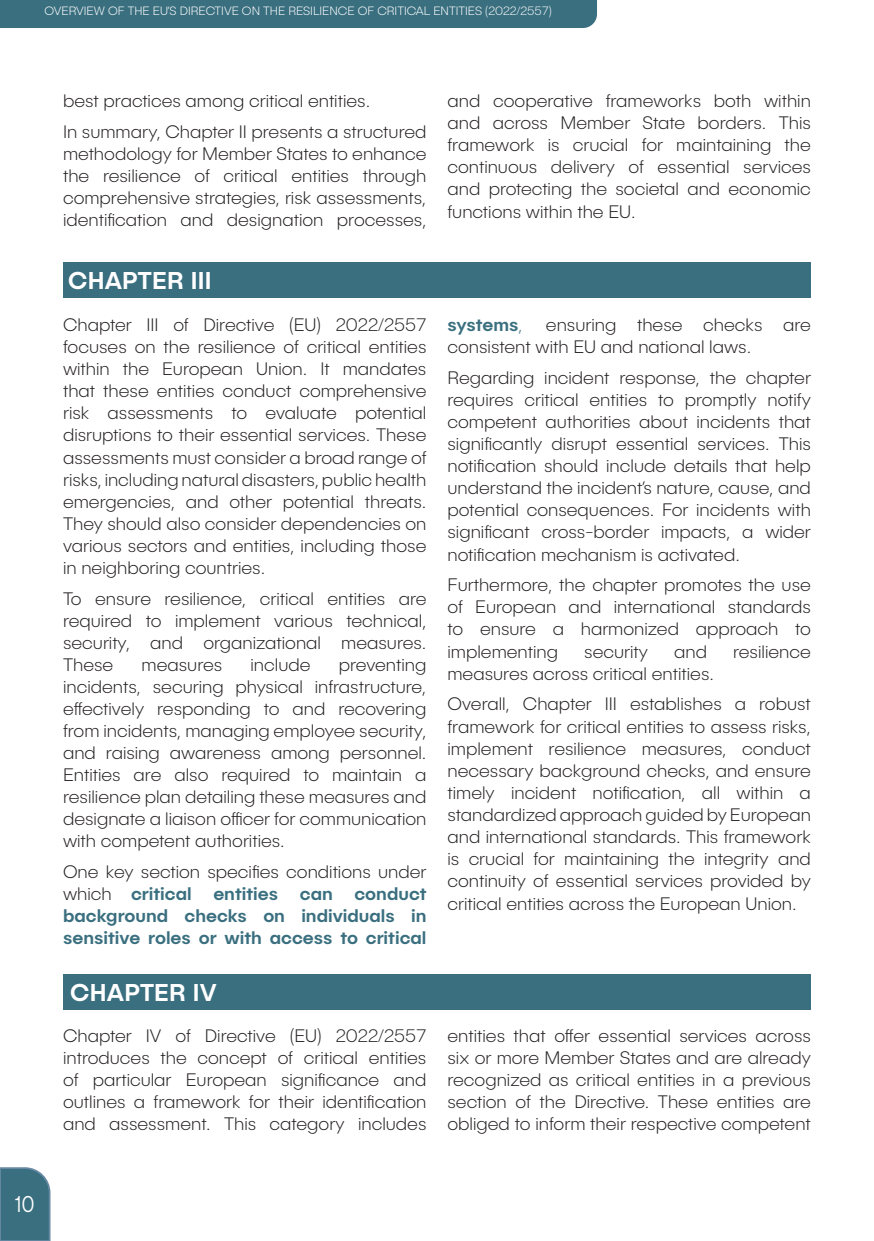
<style>
.page{position:relative;width:874px;height:1241px;background:#fff}
.page>*{position:absolute;margin:0;border:0;box-sizing:border-box;transform-origin:0 0}
.t1{font:500 24.5px "Publica Sans";letter-spacing:.01em;color:#fff}
.t2{font:300 23.1px "Publica Sans";color:#fff;scale:.83 1}
.t3{font:200 18.38px/22.1px "Publica Sans";color:#231f20;text-align:justify}
.t4{font:500 18.38px/22.1px "Publica Sans";color:#3a6f7f;text-align:justify}
.t5{font:200 12.25px "Publica Sans";color:#fff}
.s1{font-weight:200;color:#231f20}
.s2{font-weight:200}
</style>
<div class="page">
<svg style="left:0;top:1167px;width:51px;height:73px"></svg>
<div style="left:63px;top:262px;width:747px;height:35px;background:#3a6f7f"></div>
<div style="left:63px;top:974px;width:747px;height:35px;background:#3a6f7f"></div>
<div style="left:0;top:0;width:596px;height:28px;background:#3a6f7f"></div>
<p class="t5" style="left:44px;top:4px;width:508px">OVERVIEW OF THE EU’S DIRECTIVE ON THE RESILIENCE OF CRITICAL ENTITIES (2022/2557)</p>
<p class="t2" style="left:15px;top:1189px;width:25px">10</p>
<p class="t3" style="left:63px;top:89px;width:308px">best practices among critical entities.</p>
<p class="t3" style="left:63px;top:120px;width:365px">In summary, Chapter II presents a structured methodology for Member States to enhance the resilience of critical entities through comprehensive strategies, risk assessments, identification and designation processes,</p>
<p class="t1" style="left:68px;top:265px;width:145px">CHAPTER III</p>
<p class="t3" style="left:63px;top:313px;width:365px">Chapter III of Directive (EU) 2022/2557 focuses on the resilience of critical entities within the European Union. It mandates that these entities conduct comprehensive risk assessments to evaluate potential disruptions to their essential services. These assessments must consider a broad range of risks, including natural disasters, public health emergencies, and other potential threats.<br>They should also consider dependencies on various sectors and entities, including those in neighboring countries.</p>
<p class="t3" style="left:63px;top:587px;width:365px">To ensure resilience, critical entities are required to implement various technical, security, and organizational measures.<br>These</p>
<p class="t3" style="left:141px;top:653px;width:82px">measures</p>
<p class="t3" style="left:250px;top:653px;width:61px">include</p>
<p class="t3" style="left:63px;top:653px;width:365px;text-indent:275px">preventing incidents, securing physical infrastructure, effectively responding to and recovering from incidents, managing employee security, and raising awareness among personnel.<br>Entities are also required to maintain a resilience plan detailing these measures and designate a liaison officer for communication with competent authorities.</p>
<p class="t4" style="left:63px;top:860px;width:365px"><span class="s1">One key section specifies conditions under which</span> critical entities can conduct background checks on individuals in sensitive roles or with access to critical</p>
<p class="t3" style="left:447px;top:89px;width:365px">and cooperative frameworks both within and across Member State borders. This framework is crucial for maintaining the continuous delivery of essential services and protecting the societal and economic functions within the EU.</p>
<p class="t3" style="left:447px;top:313px;width:365px;text-indent:98px">ensuring these checks are consistent with EU and national laws.</p>
<p class="t3" style="left:447px;top:366px;width:365px">Regarding incident response, the chapter requires critical entities to promptly notify competent authorities about incidents that significantly disrupt essential services. This notification should include details that help understand the incident’s nature, cause, and potential consequences. For incidents with significant cross-border impacts, a wider notification mechanism is activated.</p>
<p class="t3" style="left:447px;top:573px;width:365px">Furthermore, the chapter promotes the use of European and international standards to ensure a harmonized approach to implementing</p>
<p class="t4" style="left:447px;top:313px;width:77px">systems<span class="s2">,</span></p>
<p class="t3" style="left:584px;top:639px;width:65px">security</p>
<p class="t3" style="left:673px;top:639px;width:34px">and</p>
<p class="t3" style="left:732px;top:639px;width:79px">resilience</p>
<p class="t3" style="left:447px;top:661px;width:268px">measures across critical entities.</p>
<p class="t3" style="left:447px;top:692px;width:365px">Overall, Chapter III establishes a robust framework for critical entities to assess risks, implement resilience measures, conduct necessary background checks, and ensure timely incident notification, all within a standardized approach guided by European and international standards. This framework is crucial for maintaining the integrity and continuity of essential services provided by critical entities across the European Union.</p>
<p class="t1" style="left:70px;top:976px;width:148px">CHAPTER IV</p>
<p class="t3" style="left:63px;top:1024px;width:365px">Chapter IV of Directive (EU) 2022/2557 introduces the concept of critical entities of particular European significance and outlines a framework for their identification and assessment. This category includes</p>
<p class="t3" style="left:447px;top:1024px;width:365px">entities that offer essential services across six or more Member States and are already recognized as critical entities in a previous section of the Directive. These entities are obliged to inform their respective competent</p>
</div>
